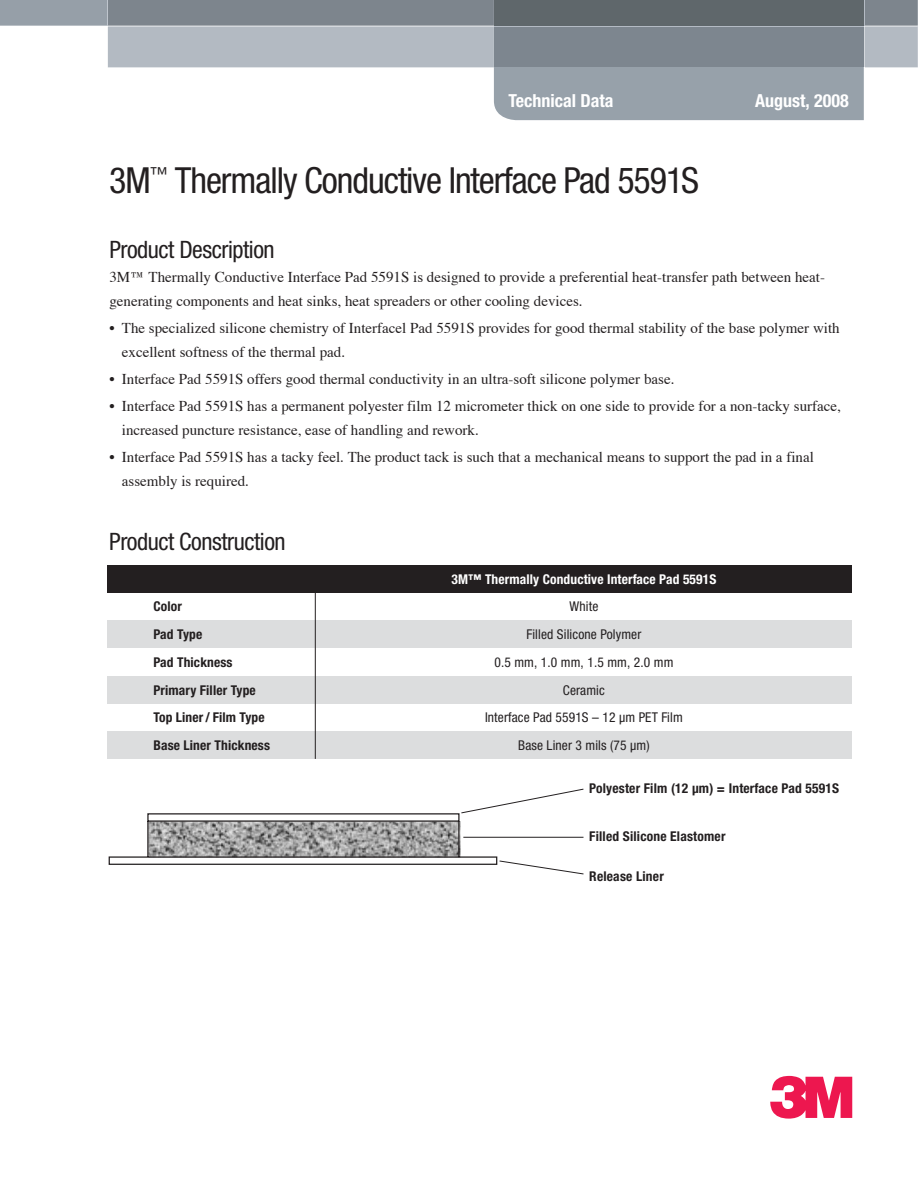
<style>
.page{position:relative;width:918px;height:1188px;background:#fff}
.page>*{position:absolute;margin:0;border:0;box-sizing:border-box;transform-origin:0 0}
.t1{font:60px "Logo 3 M Font";color:#ed174f}
.t2{font:condensed 36px "Helvetica Neue";letter-spacing:-.03em;color:#231f20}
.t3{font:condensed 24px "Helvetica Neue";letter-spacing:-.02em;color:#231f20}
.t4{font:700 condensed 18px "Helvetica Neue";color:#fff}
.t5{font:15px/24px "Times";color:#231f20}
.t6{font:700 condensed 13.5px "Helvetica Neue";letter-spacing:.01em;color:#231f20}
.t7{font:condensed 13.5px "Helvetica Neue";letter-spacing:.01em;color:#231f20}
.t8{font:700 condensed 13.5px "Helvetica Neue";letter-spacing:.01em;color:#fff}
</style>
<div class="page">
<div style="left:108px;top:565px;width:744px;height:28px;background:#231f20"></div>
<div style="left:108px;top:620px;width:744px;height:28px;background:#dcddde"></div>
<div style="left:108px;top:676px;width:744px;height:28px;background:#dcddde"></div>
<div style="left:108px;top:731px;width:744px;height:28px;background:#dcddde"></div>
<div style="left:494px;top:67px;width:370px;height:53px;background:#97a1aa"></div>
<svg style="left:0;top:0;width:918px;height:67px;background:#939ba2"></svg>
<hr style="left:315px;top:565px;width:1px;height:194px;background:#231f20">
<svg style="left:109px;top:788px;width:475px;height:87px"></svg>
<p class="t4" style="left:509px;top:94px;width:106px">Technical Data</p>
<p class="t4" style="left:755px;top:94px;width:95px">August, 2008</p>
<h2 class="t2" style="left:109px;top:168px;width:591px">3M<sup>™</sup> Thermally Conductive Interface Pad 5591S</h2>
<h3 class="t3" style="left:109px;top:240px;width:167px">Product Description</h3>
<p class="t5" style="left:109px;top:266px;width:717px">3M™ Thermally Conductive Interface Pad 5591S is designed to provide a preferential heat-transfer path between heat&shy;generating components and heat sinks, heat spreaders or other cooling devices.</p>
<p class="t5" style="left:122px;top:317px;width:719px;text-indent:-13px">• The specialized silicone chemistry of Interfacel Pad 5591S provides for good thermal stability of the base polymer with excellent softness of the thermal pad.</p>
<p class="t5" style="left:109px;top:368px;width:567px">• Interface Pad 5591S offers good thermal conductivity in an ultra-soft silicone polymer base.</p>
<p class="t5" style="left:122px;top:395px;width:721px;text-indent:-13px">• Interface Pad 5591S has a permanent polyester film 12 micrometer thick on one side to provide for a non-tacky surface, increased puncture resistance, ease of handling and rework.</p>
<p class="t5" style="left:122px;top:446px;width:693px;text-indent:-13px">• Interface Pad 5591S has a tacky feel. The product tack is such that a mechanical means to support the pad in a final assembly is required.</p>
<h3 class="t3" style="left:109px;top:533px;width:178px">Product Construction</h3>
<p class="t8" style="left:451px;top:574px;width:266px">3M™ Thermally Conductive Interface Pad 5591S</p>
<p class="t6" style="left:153px;top:602px;width:30px">Color</p>
<p class="t7" style="left:570px;top:602px;width:30px">White</p>
<p class="t6" style="left:153px;top:629px;width:50px">Pad Type</p>
<p class="t7" style="left:527px;top:629px;width:116px">Filled Silicone Polymer</p>
<p class="t6" style="left:153px;top:657px;width:81px">Pad Thickness</p>
<p class="t7" style="left:494px;top:657px;width:180px">0.5 mm, 1.0 mm, 1.5 mm, 2.0 mm</p>
<p class="t6" style="left:153px;top:685px;width:104px">Primary Filler Type</p>
<p class="t7" style="left:563px;top:685px;width:44px">Ceramic</p>
<p class="t6" style="left:153px;top:713px;width:113px">Top Liner / Film Type</p>
<p class="t7" style="left:485px;top:713px;width:199px">Interface Pad 5591S – 12 µm PET Film</p>
<p class="t6" style="left:153px;top:740px;width:118px">Base Liner Thickness</p>
<p class="t7" style="left:518px;top:740px;width:133px">Base Liner 3 mils (75 µm)</p>
<p class="t6" style="left:589px;top:784px;width:251px">Polyester Film (12 µm) = Interface Pad 5591S</p>
<p class="t6" style="left:589px;top:831px;width:138px">Filled Silicone Elastomer</p>
<p class="t6" style="left:589px;top:871px;width:76px">Release Liner</p>
<h1 class="t1" style="left:770px;top:1068px;width:97px">3</h1>
</div>
